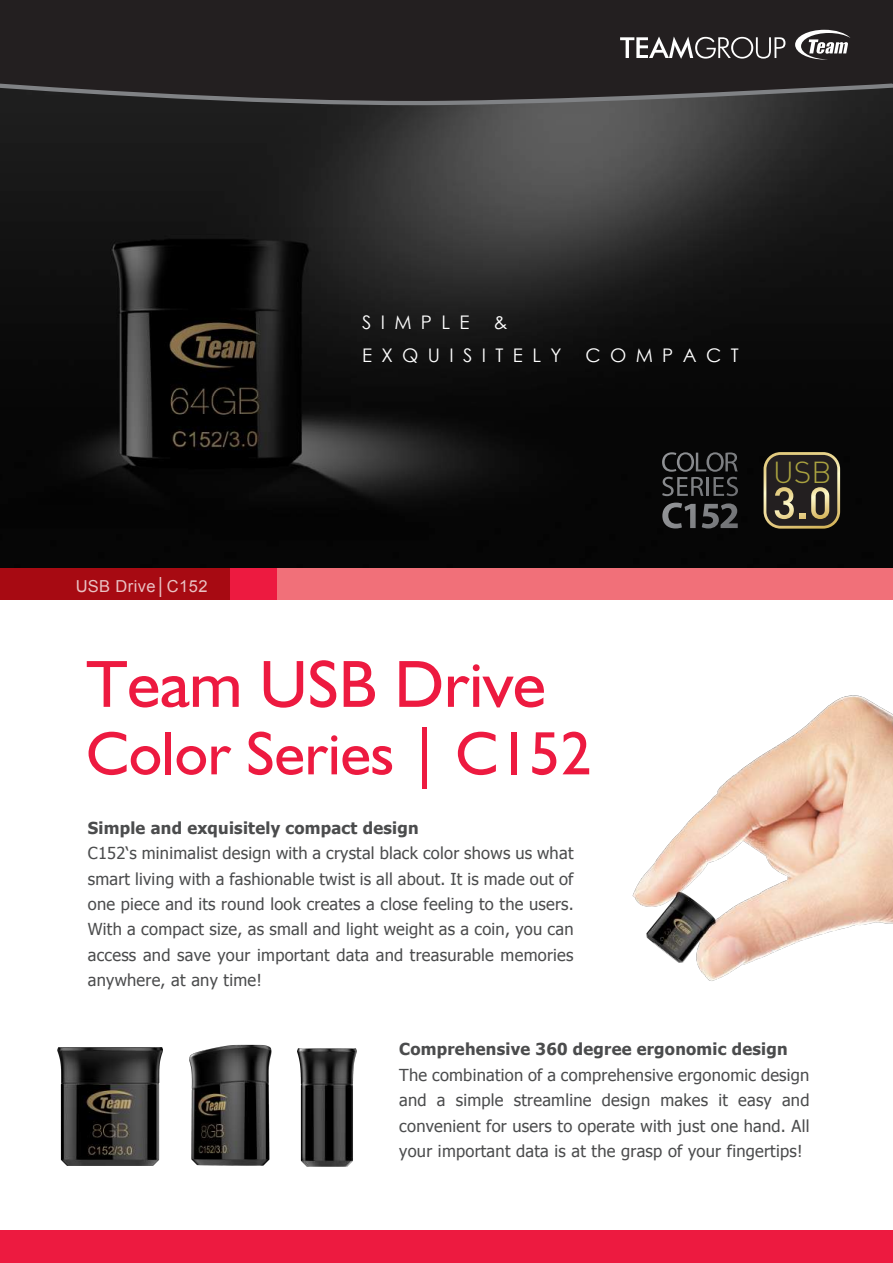
<style>
.page{position:relative;width:893px;height:1263px;background:#fff}
.page>*{position:absolute;margin:0;border:0;box-sizing:border-box;transform-origin:0 0}
.t1{font:67.05px "Humanist 521 BT";color:#ed1a40}
.t2{font:61.5px "Humanist 521 BT";color:#ed1a40}
.t3{font:300 30px "DINOT";color:#aaa240}
.t4{font:18.75px/32.8px "Century Gothic";letter-spacing:.5em;color:#fff}
.t5{font:16.5px/25.5px "Tahoma";letter-spacing:.015em;color:#4b4c4d;text-align:justify}
.t6{font:700 16.5px "Tahoma";letter-spacing:.015em;color:#4b4c4d}
.t7{font:16.5px "Arial";letter-spacing:.025em;color:#fff}
</style>
<div class="page">
<img style="left:0;top:105px;width:893px;height:464px">
<img style="left:189px;top:1045px;width:83px;height:121px">
<img style="left:57px;top:1048px;width:105px;height:118px">
<img style="left:297px;top:1048px;width:60px;height:118px">
<svg style="left:662px;top:452px;width:76px;height:44px;background:#2a2b2c"></svg>
<svg style="left:662px;top:503px;width:34px;height:25px"></svg>
<svg style="left:702px;top:503px;width:36px;height:25px"></svg>
<img style="left:632px;top:695px;width:261px;height:286px">
<div style="left:0;top:1230px;width:893px;height:33px;background:#ed1a40"></div>
<div style="left:0;top:0;width:892px;height:103px;background:#231f20"></div>
<svg style="left:892px;top:0;width:1px;height:103px"></svg>
<div style="left:0;top:569px;width:893px;height:31px;background:#f17079"></div>
<div style="left:0;top:569px;width:276px;height:31px;background:#ed1a40"></div>
<div style="left:0;top:569px;width:230px;height:31px;background:#a70a12"></div>
<svg style="left:764px;top:452px;width:76px;height:77px;background:#4f4738"></svg>
<svg style="left:620px;top:37px;width:165px;height:22px"></svg>
<svg style="left:795px;top:30px;width:55px;height:30px"></svg>
<p class="t4" style="left:362px;top:305px;width:109px">SIMPLE</p>
<p class="t4" style="left:362px;top:305px;width:201px;text-indent:131px">&amp;<br>EXQUISITELY</p>
<p class="t4" style="left:585px;top:338px;width:155px">COMPACT</p>
<p class="t7" style="left:75px;top:575px;width:134px">USB Drive│C152</p>
<h1 class="t1" style="left:86px;top:643px;width:461px">Team USB Drive</h1>
<h2 class="t2" style="left:86px;top:715px;width:507px">Color Series | C152</h2>
<p class="t6" style="left:88px;top:816px;width:332px">Simple and exquisitely compact design</p>
<p class="t5" style="left:88px;top:839px;width:488px">C152‘s minimalist design with a crystal black color shows us what smart living with a fashionable twist is all about. It is made out of one piece and its round look creates a close feeling to the users.<br>With a compact size, as small and light weight as a coin, you can access and save your important data and treasurable memories anywhere, at any time!</p>
<h3 class="t3" style="left:773px;top:452px;width:60px">USB</h3>
<p class="t6" style="left:399px;top:1037px;width:390px">Comprehensive 360 degree ergonomic design</p>
<p class="t5" style="left:399px;top:1061px;width:412px">The combination of a comprehensive ergonomic design and a simple streamline design makes it easy and convenient for users to operate with just one hand. All your important data is at the grasp of your fingertips!</p>
</div>
